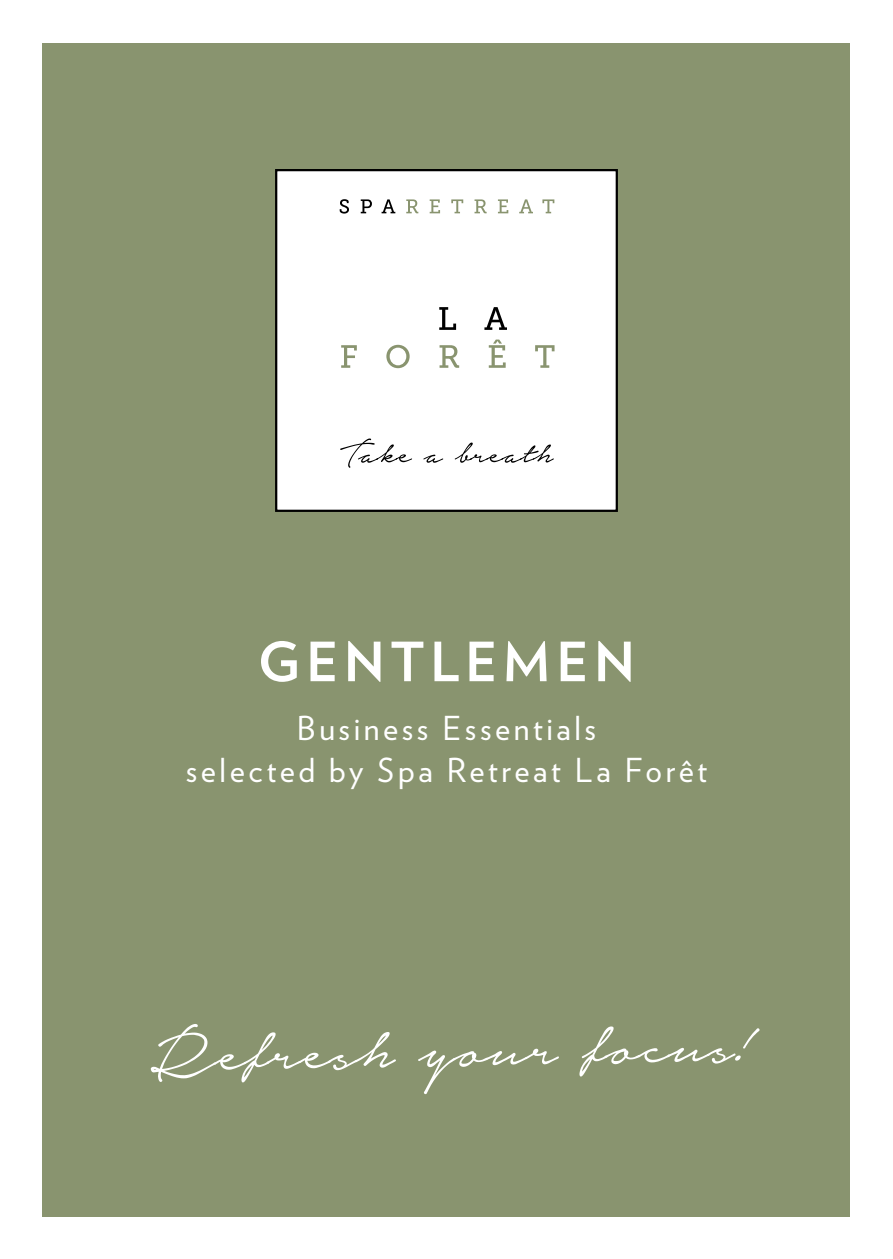
<style>
.page{position:relative;width:893px;height:1259px;background:#fff}
.page>*{position:absolute;margin:0;border:0;box-sizing:border-box;transform-origin:0 0}
.t1{font:84px "Notera";color:#fff}
.t2{font:700 54px "Verlag";letter-spacing:.105em;color:#fff}
.t3{font:33px/42px "Verlag";letter-spacing:.105em;color:#fff;text-align:center}
</style>
<div class="page">
<div style="left:43px;top:43px;width:807px;height:1173px;background:#89946f"></div>
<div style="left:275px;top:169px;width:343px;height:343px;background:#fff;border:2px solid #000"></div>
<svg style="left:341px;top:339px;width:213px;height:29px"></svg>
<svg style="left:406px;top:199px;width:148px;height:14px"></svg>
<svg style="left:340px;top:199px;width:55px;height:15px"></svg>
<svg style="left:439px;top:307px;width:68px;height:23px"></svg>
<svg style="left:340px;top:438px;width:214px;height:30px"></svg>
<h2 class="t2" style="left:258px;top:619px;width:378px">GENTLEMEN</h2>
<p class="t3" style="left:186px;top:705px;width:523px">Business Essentials<br>selected by Spa Retreat La Forêt</p>
<h1 class="t1" style="left:150px;top:1011px;width:595px;rotate:-1deg">Refresh your focus!</h1>
</div>
